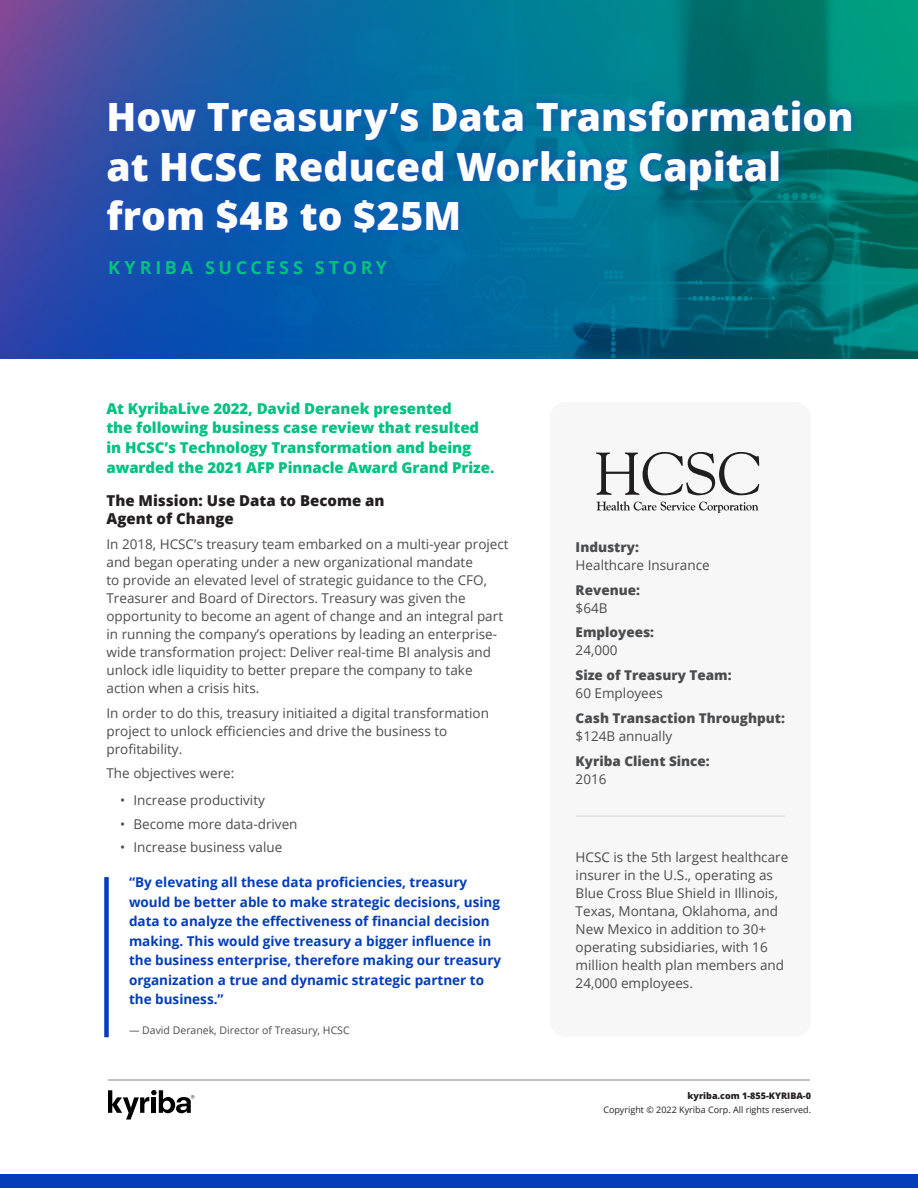
<style>
.page{position:relative;width:918px;height:1188px;background:#fff}
.page>*{position:absolute;margin:0;border:0;box-sizing:border-box;transform-origin:0 0}
.Page_Title{font:800 39px/49.5px "Open Sans";letter-spacing:.005em;color:#fff}
.t1{font:700 18px "Open Sans";letter-spacing:.2em;color:#00c280}
.Intro_Text{font:800 15px/19.8px "Open Sans";letter-spacing:-.005em;color:#00c280}
.Content_Header{font:800 15px/18px "Open Sans";color:#231f20}
.Body{font:13.5px/18px "Open Sans";color:#4b4c4d}
.inline_highlight{font:700 13.5px/19.5px "Open Sans";color:#023cba}
.Content_Header-2{font:800 13.5px "Open Sans";color:#4b4c4d}
.inline_highlight-2{font:10.5px "Open Sans";color:#4b4c4d}
.t2{font:9px "Open Sans";color:#231f20}
.t3{font:800 9px "Open Sans";color:#231f20}
</style>
<div class="page">
<svg style="left:108px;top:1090px;width:86px;height:30px"></svg>
<hr style="left:108px;top:1079px;width:702px;height:2px;background:#b3adab">
<div style="left:0;top:1174px;width:918px;height:14px;background:#033dba"></div>
<img style="left:0;top:0;width:918px;height:359px">
<div style="left:100px;top:93px;width:759px;height:148px;background:#1c4fc2;opacity:.8"></div>
<div style="left:102px;top:253px;width:292px;height:29px;background:#1c4fc2;opacity:.8"></div>
<div style="left:104px;top:877px;width:5px;height:160px;background:#023cba"></div>
<div style="left:550px;top:402px;width:261px;height:635px;background:#f7f7f8;border-radius:16px"></div>
<hr style="left:576px;top:815px;width:209px;height:2px;background:#dddede">
<svg style="left:596px;top:452px;width:164px;height:43px"></svg>
<svg style="left:596px;top:501px;width:162px;height:12px"></svg>
<p class="Page_Title" style="left:106px;top:91px;width:749px">How Treasury’s Data Transformation at HCSC Reduced Working Capital from $4B to $25M</p>
<p class="t1" style="left:108px;top:255px;width:281px">KYRIBA SUCCESS STORY</p>
<p class="Intro_Text" style="left:106px;top:397px;width:389px">At KyribaLive 2022, David Deranek presented<br>the following business case review that resulted in HCSC’s Technology Transformation and being awarded the 2021 AFP Pinnacle Award Grand Prize.</p>
<p class="Content_Header" style="left:106px;top:491px;width:280px">The Mission: Use Data to Become an<br>Agent of Change</p>
<p class="Body" style="left:106px;top:535px;width:404px">In 2018, HCSC’s treasury team embarked on a multi-year project and began operating under a new organizational mandate<br>to provide an elevated level of strategic guidance to the CFO, Treasurer and Board of Directors. Treasury was given the opportunity to become an agent of change and an integral part in running the company’s operations by leading an enterprise&shy;wide transformation project: Deliver real-time BI analysis and unlock idle liquidity to better prepare the company to take action when a crisis hits.</p>
<p class="Body" style="left:106px;top:703px;width:384px">In order to do this, treasury initiaited a digital transformation project to unlock efficiencies and drive the business to profitability.</p>
<p class="Body" style="left:106px;top:764px;width:129px">The objectives were:</p>
<p class="Body" style="left:120px;top:791px;width:146px">• Increase productivity</p>
<p class="Body" style="left:120px;top:815px;width:179px">• Become more data-driven</p>
<p class="Body" style="left:120px;top:838px;width:164px">• Increase business value</p>
<p class="inline_highlight" style="left:129px;top:872px;width:374px">“By elevating all these data proficiencies, treasury would be better able to make strategic decisions, using data to analyze the effectiveness of financial decision making. This would give treasury a bigger influence in the business enterprise, therefore making our treasury organization a true and dynamic strategic partner to the business.”</p>
<p class="inline_highlight-2" style="left:129px;top:1023px;width:222px">— David Deranek, Director of Treasury, HCSC</p>
<p class="Content_Header-2" style="left:576px;top:537px;width:65px">Industry:</p>
<p class="Body" style="left:576px;top:556px;width:136px">Healthcare Insurance</p>
<p class="Content_Header-2" style="left:576px;top:579px;width:66px">Revenue:</p>
<p class="Body" style="left:576px;top:598px;width:33px">$64B</p>
<p class="Content_Header-2" style="left:576px;top:622px;width:80px">Employees:</p>
<p class="Body" style="left:576px;top:641px;width:43px">24,000</p>
<p class="Content_Header-2" style="left:576px;top:665px;width:158px">Size of Treasury Team:</p>
<p class="Body" style="left:576px;top:684px;width:89px">60 Employees</p>
<p class="Content_Header-2" style="left:576px;top:708px;width:211px">Cash Transaction Throughput:</p>
<p class="Body" style="left:576px;top:727px;width:98px">$124B annually</p>
<p class="Content_Header-2" style="left:576px;top:750px;width:136px">Kyriba Client Since:</p>
<p class="Body" style="left:576px;top:769px;width:32px">2016</p>
<p class="Body" style="left:576px;top:847px;width:214px">HCSC is the 5th largest healthcare insurer in the U.S., operating as<br>Blue Cross Blue Shield in Illinois,<br>Texas, Montana, Oklahoma, and<br>New Mexico in addition to 30+ operating subsidiaries, with 16 million health plan members and<br>24,000 employees.</p>
<p class="t3" style="left:688px;top:1089px;width:125px">kyriba.com 1-855-KYRIBA-0</p>
<p class="t2" style="left:603px;top:1104px;width:209px">Copyright © 2022 Kyriba Corp. All rights reserved.</p>
</div>
